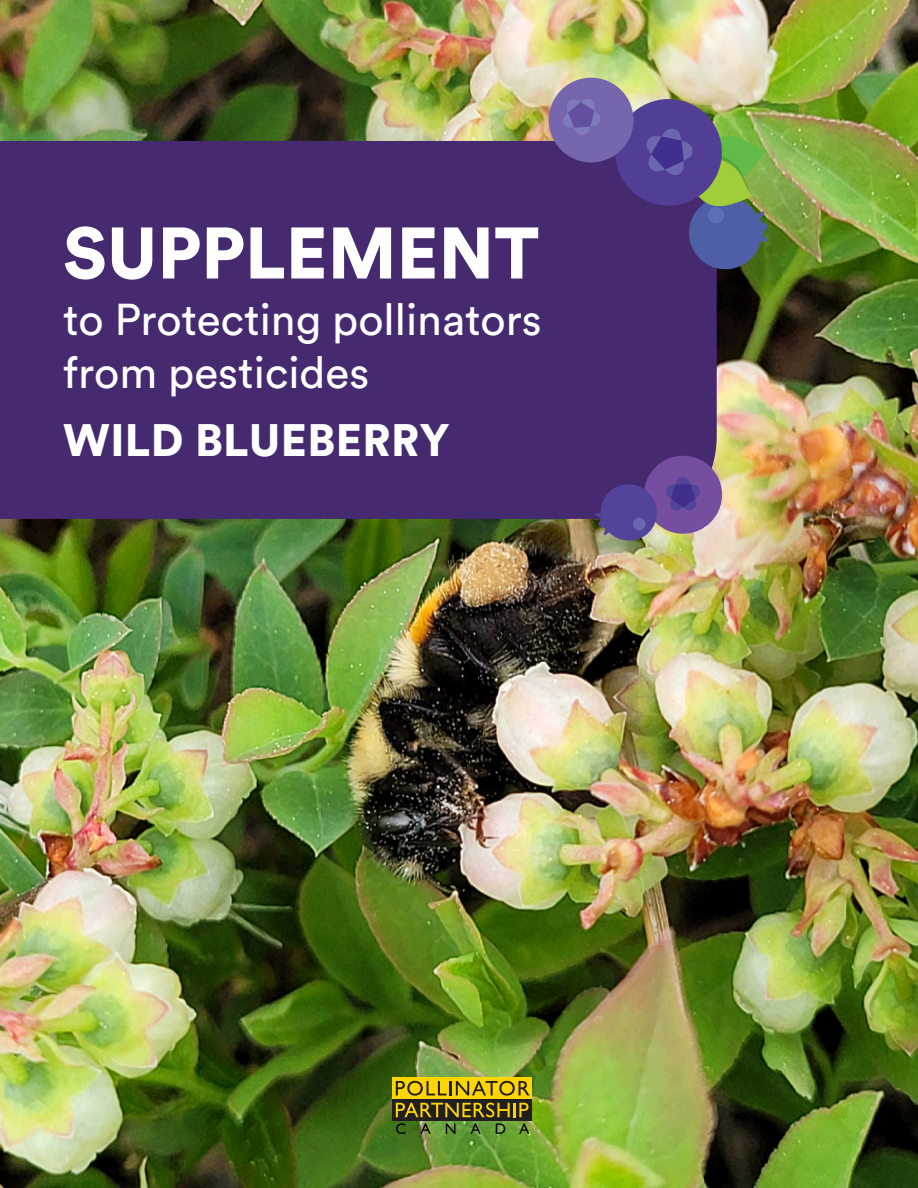
<style>
.page{position:relative;width:918px;height:1188px;background:#fff}
.page>*{position:absolute;margin:0;border:0;box-sizing:border-box;transform-origin:0 0}
.t1{font:900 72px "Circular Std";color:#fff}
.t2{font:900 45px "Circular Std";letter-spacing:.01em;color:#fff}
.t3{font:44.1px/52.9px "Circular Std";color:#fff}
</style>
<div class="page">
<img style="left:0;top:0;width:918px;height:1188px">
<div style="left:0;top:141px;width:717px;height:378px;background:#452a70"></div>
<div style="left:392px;top:1077px;width:140px;height:22px;background:#ffd500"></div>
<div style="left:392px;top:1099px;width:140px;height:22px;background:#221f20"></div>
<svg style="left:396px;top:1081px;width:134px;height:15px"></svg>
<svg style="left:396px;top:1103px;width:132px;height:14px"></svg>
<svg style="left:396px;top:1123px;width:10px;height:11px"></svg>
<svg style="left:420px;top:1123px;width:11px;height:11px"></svg>
<svg style="left:446px;top:1123px;width:9px;height:11px"></svg>
<svg style="left:470px;top:1123px;width:11px;height:11px"></svg>
<svg style="left:496px;top:1123px;width:9px;height:11px"></svg>
<svg style="left:519px;top:1123px;width:10px;height:11px"></svg>
<svg style="left:543px;top:72px;width:226px;height:200px;background:#6a6483"></svg>
<div style="left:644px;top:456px;width:78px;height:78px;background:#754e9f;border-radius:50%"></div>
<svg style="left:595px;top:476px;width:107px;height:68px"></svg>
<h1 class="t1" style="left:63px;top:205px;width:478px">SUPPLEMENT</h1>
<p class="t3" style="left:63px;top:292px;width:480px">to Protecting pollinators from pesticides</p>
<p class="t2" style="left:63px;top:410px;width:388px">WILD BLUEBERRY</p>
</div>
